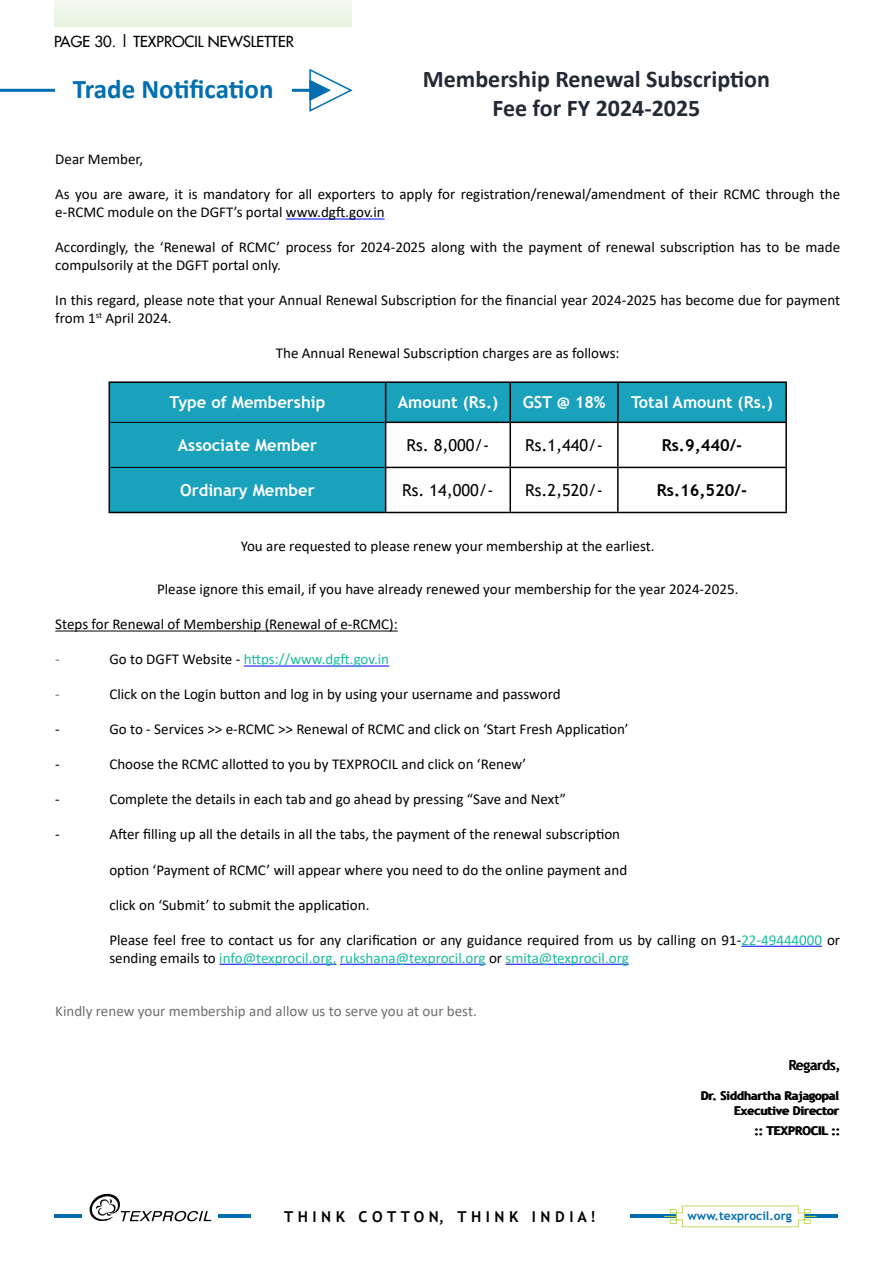
<style>
.page{position:relative;width:893px;height:1262px;background:#fff}
.page>*{position:absolute;margin:0;border:0;box-sizing:border-box;transform-origin:0 0}
.t1{font:700 27px "Calibri";color:#016eb1}
.t2{font:700 24px/28.8px "Calibri";color:#222a35;text-align:center}
.t3{font:700 16.5px "Trebuchet MS";color:#fff}
.t4{font:16.5px "Trebuchet MS";color:#000}
.t5{font:700 16.5px "Trebuchet MS";color:#000}
.t6{font:15px/18px "Calibri";color:#000}
.t7{font:15px "Calibri";color:#6f6f6f}
.t8{font:15px "Calibri";color:#1abc9c}
.t9{font:15px "Futura 2";color:#000}
.t10{font:700 15px "Trebuchet MS";color:#000101}
.t11{font:13.8px "Trebuchet MS";color:#000}
.t12{font:700 12px/15.3px "Trebuchet MS";color:#000;text-align:right}
.t13{font:700 12px "Trebuchet MS";color:#016eb1}
.s1{color:#000}
.s2{color:#1abc9c}
</style>
<div class="page">
<div style="left:54px;top:0;width:297px;height:26px;background:#edf6e8"></div>
<hr style="left:55px;top:1214px;width:783px;height:3px;background:#016eb1">
<svg style="left:664px;top:1205px;width:151px;height:22px"></svg>
<div style="left:251px;top:1202px;width:378px;height:27px;background:#fff"></div>
<div style="left:83px;top:1191px;width:135px;height:32px;background:#fff"></div>
<svg style="left:89px;top:1193px;width:122px;height:29px"></svg>
<hr style="left:0;top:89px;width:329px;height:3px;background:#016eb1">
<svg style="left:308px;top:68px;width:45px;height:44px"></svg>
<div style="left:55px;top:72px;width:236px;height:34px;background:#fff"></div>
<hr style="left:286px;top:218px;width:98px;height:1px;background:#00f">
<hr style="left:55px;top:630px;width:342px;height:1px;background:#000">
<hr style="left:244px;top:665px;width:145px;height:1px;background:#00f">
<hr style="left:741px;top:945px;width:80px;height:1px;background:#00f">
<hr style="left:219px;top:963px;width:117px;height:1px;background:#00f">
<hr style="left:340px;top:963px;width:145px;height:1px;background:#00f">
<hr style="left:505px;top:963px;width:123px;height:1px;background:#00f">
<div style="left:109px;top:382px;width:276px;height:40px;background:#1aa1bc"></div>
<div style="left:386px;top:383px;width:399px;height:38px;background:#1aa1bc"></div>
<div style="left:109px;top:422px;width:276px;height:45px;background:#1aa1bc"></div>
<div style="left:109px;top:467px;width:276px;height:45px;background:#1aa1bc"></div>
<hr style="left:108px;top:381px;width:277px;height:2px;background:#000">
<hr style="left:108px;top:383px;width:2px;height:39px;background:#000">
<hr style="left:385px;top:381px;width:125px;height:2px;background:#000">
<hr style="left:385px;top:383px;width:1px;height:38px;background:#000">
<hr style="left:510px;top:381px;width:107px;height:2px;background:#000">
<hr style="left:509px;top:383px;width:2px;height:38px;background:#000">
<hr style="left:617px;top:381px;width:169px;height:2px;background:#000">
<hr style="left:616px;top:383px;width:2px;height:38px;background:#000">
<hr style="left:785px;top:383px;width:1px;height:38px;background:#000">
<hr style="left:108px;top:422px;width:2px;height:45px;background:#000">
<hr style="left:385px;top:421px;width:125px;height:2px;background:#000">
<hr style="left:385px;top:423px;width:1px;height:43px;background:#000">
<hr style="left:510px;top:421px;width:107px;height:2px;background:#000">
<hr style="left:509px;top:423px;width:2px;height:43px;background:#000">
<hr style="left:617px;top:421px;width:169px;height:2px;background:#000">
<hr style="left:616px;top:423px;width:2px;height:43px;background:#000">
<hr style="left:785px;top:423px;width:1px;height:43px;background:#000">
<hr style="left:108px;top:467px;width:2px;height:45px;background:#000">
<hr style="left:385px;top:466px;width:125px;height:2px;background:#000">
<hr style="left:385px;top:468px;width:1px;height:44px;background:#000">
<hr style="left:510px;top:466px;width:107px;height:2px;background:#000">
<hr style="left:509px;top:468px;width:2px;height:44px;background:#000">
<hr style="left:617px;top:466px;width:169px;height:2px;background:#000">
<hr style="left:616px;top:468px;width:2px;height:44px;background:#000">
<hr style="left:785px;top:468px;width:1px;height:44px;background:#000">
<hr style="left:108px;top:512px;width:277px;height:1px;background:#000">
<hr style="left:385px;top:512px;width:125px;height:1px;background:#000">
<hr style="left:510px;top:512px;width:107px;height:1px;background:#000">
<hr style="left:617px;top:512px;width:169px;height:1px;background:#000">
<hr style="left:110px;top:422px;width:275px;height:1px;background:#000">
<hr style="left:110px;top:467px;width:275px;height:1px;background:#000">
<p class="t9" style="left:54px;top:32px;width:241px">PAGE 30. | TEXPROCIL NEWSLETTER</p>
<h1 class="t1" style="left:73px;top:70px;width:202px">Trade Notification</h1>
<h2 class="t2" style="left:422px;top:64px;width:348px">Membership Renewal Subscription<br>Fee for FY 2024-2025</h2>
<p class="t6" style="left:55px;top:150px;width:89px">Dear Member,</p>
<p class="t6" style="left:55px;top:185px;width:786px">As you are aware, it is mandatory for all exporters to apply for registration/renewal/amendment of their RCMC through the e-RCMC module on the DGFT’s portal www.dgft.gov.in</p>
<p class="t6" style="left:55px;top:238px;width:786px">Accordingly, the ‘Renewal of RCMC’ process for 2024-2025 along with the payment of renewal subscription has to be made compulsorily at the DGFT portal only.</p>
<p class="t6" style="left:55px;top:291px;width:786px">In this regard, please note that your Annual Renewal Subscription for the financial year 2024-2025 has become due for payment from 1<sup>st</sup> April 2024.</p>
<p class="t6" style="left:276px;top:344px;width:345px">The Annual Renewal Subscription charges are as follows:</p>
<p class="t3" style="left:169px;top:392px;width:157px">Type of Membership</p>
<p class="t3" style="left:397px;top:392px;width:102px">Amount (Rs.)</p>
<p class="t3" style="left:522px;top:392px;width:84px">GST @ 18%</p>
<p class="t3" style="left:630px;top:392px;width:143px">Total Amount (Rs.)</p>
<p class="t3" style="left:178px;top:435px;width:141px">Associate Member</p>
<p class="t4" style="left:406px;top:435px;width:84px">Rs. 8,000/-</p>
<p class="t4" style="left:525px;top:435px;width:79px">Rs.1,440/-</p>
<p class="t5" style="left:661px;top:435px;width:82px">Rs.9,440/-</p>
<p class="t3" style="left:180px;top:480px;width:136px">Ordinary Member</p>
<p class="t4" style="left:402px;top:480px;width:93px">Rs. 14,000/-</p>
<p class="t4" style="left:525px;top:480px;width:79px">Rs.2,520/-</p>
<p class="t5" style="left:656px;top:480px;width:92px">Rs.16,520/-</p>
<p class="t6" style="left:241px;top:536px;width:415px">You are requested to please renew your membership at the earliest.</p>
<p class="t6" style="left:157px;top:580px;width:582px">Please ignore this email, if you have already renewed your membership for the year 2024-2025.</p>
<p class="t6" style="left:55px;top:615px;width:344px">Steps for Renewal of Membership (Renewal of e-RCMC):</p>
<p class="t7" style="left:55px;top:649px;width:6px">-</p>
<p class="t8" style="left:109px;top:649px;width:281px"><span class="s1">Go to DGFT Website -</span> https://www.dgft.gov.in</p>
<p class="t7" style="left:55px;top:684px;width:6px">-</p>
<p class="t6" style="left:109px;top:685px;width:452px">Click on the Login button and log in by using your username and password</p>
<p class="t6" style="left:55px;top:720px;width:6px">-</p>
<p class="t6" style="left:109px;top:720px;width:520px">Go to - Services &gt;&gt; e-RCMC &gt;&gt; Renewal of RCMC and click on ‘Start Fresh Application’</p>
<p class="t6" style="left:55px;top:755px;width:6px">-</p>
<p class="t6" style="left:109px;top:755px;width:418px">Choose the RCMC allotted to you by TEXPROCIL and click on ‘Renew’</p>
<p class="t6" style="left:55px;top:790px;width:6px">-</p>
<p class="t6" style="left:109px;top:790px;width:458px">Complete the details in each tab and go ahead by pressing “Save and Next”</p>
<p class="t6" style="left:55px;top:825px;width:6px">-</p>
<p class="t6" style="left:109px;top:825px;width:512px">After filling up all the details in all the tabs, the payment of the renewal subscription</p>
<p class="t6" style="left:109px;top:860px;width:519px">option ‘Payment of RCMC’ will appear where you need to do the online payment and</p>
<p class="t6" style="left:109px;top:895px;width:261px">click on ‘Submit’ to submit the application.</p>
<p class="t6" style="left:109px;top:930px;width:732px">Please feel free to contact us for any clarification or any guidance required from us by calling on 91-<span class="s2">22-49444000</span> or sending emails to <span class="s2">info@texprocil.org, rukshana@texprocil.org</span> or <span class="s2">smita@texprocil.org</span></p>
<p class="t7" style="left:55px;top:1000px;width:423px">Kindly renew your membership and allow us to serve you at our best.</p>
<p class="t11" style="left:788px;top:1056px;width:53px">Regards,</p>
<p class="t12" style="left:700px;top:1087px;width:139px">Dr. Siddhartha Rajagopal<br>Executive Director</p>
<p class="t12" style="left:753px;top:1123px;width:87px">:: TEXPROCIL ::</p>
<p class="t10" style="left:284px;top:1207px;width:313px">T H I N K C O T T O N, T H I N K I N D I A !</p>
<p class="t13" style="left:687px;top:1208px;width:106px">www.texprocil.org</p>
</div>
